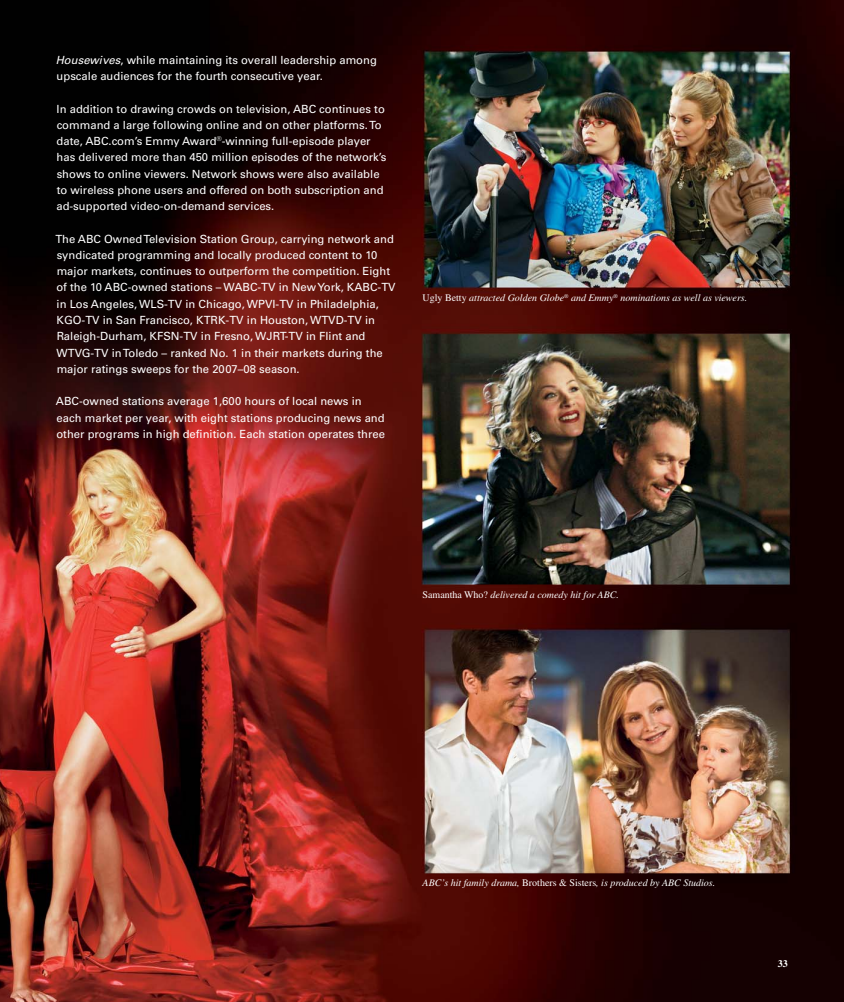
<style>
.page{position:relative;width:844px;height:1002px;background:#fff}
.page>*{position:absolute;margin:0;border:0;box-sizing:border-box;transform-origin:0 0}
.t1{font:11.25px/16.2px "Univers LT Std";color:#fff}
.t2{font:italic 10px "Times LT Std";color:#fff}
.t3{font:700 10px "Times LT Std";color:#fff}
.s1{font-style:italic}
.s2{font-style:normal}
</style>
<div class="page">
<img style="left:0;top:0;width:844px;height:1001px">
<p class="t1" style="left:56px;top:53px;width:322px"><span class="s1">Housewives</span>, while maintaining its overall leadership among upscale audiences for the fourth consecutive year.</p>
<p class="t1" style="left:56px;top:101px;width:332px">In addition to drawing crowds on television, ABC continues to command a large following online and on other platforms. To date, ABC.com’s Emmy Award<sup>®</sup>-winning full-episode player has delivered more than 450 million episodes of the network’s shows to online viewers. Network shows were also available to wireless phone users and offered on both subscription and ad-supported video-on-demand services.</p>
<p class="t1" style="left:55px;top:231px;width:342px">The ABC Owned Television Station Group, carrying network and syndicated programming and locally produced content to 10 major markets, continues to outperform the competition. Eight of the 10 ABC-owned stations – WABC-TV in New York, KABC-TV in Los Angeles, WLS-TV in Chicago, WPVI-TV in Philadelphia, KGO-TV in San Francisco, KTRK-TV in Houston, WTVD-TV in Raleigh-Durham, KFSN-TV in Fresno, WJRT-TV in Flint and WTVG-TV in Toledo – ranked No. 1 in their markets during the major ratings sweeps for the 2007–08 season.</p>
<p class="t1" style="left:56px;top:394px;width:330px">ABC-owned stations average 1,600 hours of local news in each market per year, with eight stations producing news and other programs in high definition. Each station operates three</p>
<p class="t2" style="left:422px;top:294px;width:326px"><span class="s2">Ugly Betty</span> attracted Golden Globe<sup>®</sup> and Emmy<sup>®</sup> nominations as well as viewers.</p>
<p class="t2" style="left:422px;top:591px;width:198px"><span class="s2">Samantha Who?</span> delivered a comedy hit for ABC.</p>
<p class="t2" style="left:422px;top:879px;width:294px">ABC’s hit family drama, <span class="s2">Brothers &amp; Sisters</span>, is produced by ABC Studios.</p>
<p class="t3" style="left:778px;top:959px;width:11px">33</p>
</div>
